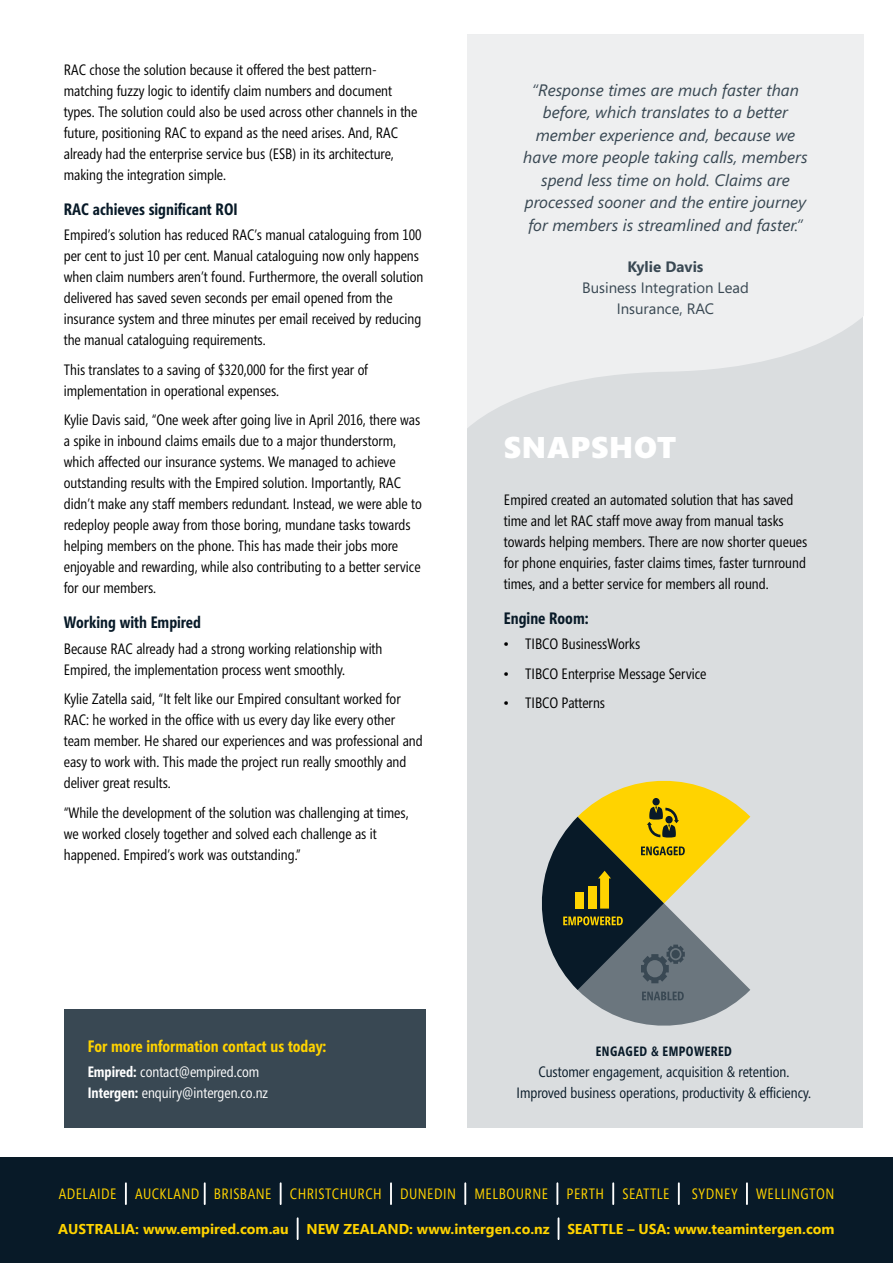
<style>
.page{position:relative;width:893px;height:1263px;background:#fff}
.page>*{position:absolute;margin:0;border:0;box-sizing:border-box;transform-origin:0 0}
.t1{font:900 30px "Segoe";letter-spacing:.03em;color:#fff}
.t2{font:italic 16.5px/22.5px "Segoe";color:#394853;text-align:center}
.t3{font:700 16.5px "Segoe Condensed";color:#081a28}
.t4{font:700 16.5px "Segoe Condensed";color:#ffd300}
.t5{font:15px/21px "Segoe Condensed";color:#000}
.t6{font:15px/21px "Segoe Condensed";color:#081a28;text-align:center}
.t7{font:15px "Segoe Condensed";letter-spacing:.03em;color:#ffd300}
.t8{font:15px/21px "Segoe Condensed";color:#fff}
.t9{font:15px/21px "Segoe";color:#394853;text-align:center}
.t10{font:700 15px "Segoe";color:#394853}
.t11{font:700 14.25px "Segoe";color:#ffd300}
.t12{font:700 13.5px "Segoe Condensed";letter-spacing:.03em;color:#081a28}
.s1{font-weight:700}
</style>
<div class="page">
<div style="left:468px;top:34px;width:395px;height:1094px;background:#dadddf"></div>
<svg style="left:468px;top:34px;width:395px;height:393px;background:#ebeced"></svg>
<div style="left:0;top:1158px;width:893px;height:105px;background:#081a28"></div>
<hr style="left:125px;top:1183px;width:2px;height:21px;background:#fff">
<hr style="left:204px;top:1183px;width:2px;height:21px;background:#fff">
<hr style="left:280px;top:1183px;width:2px;height:21px;background:#fff">
<hr style="left:390px;top:1183px;width:2px;height:21px;background:#fff">
<hr style="left:464px;top:1183px;width:2px;height:21px;background:#fff">
<hr style="left:556px;top:1183px;width:2px;height:21px;background:#fff">
<hr style="left:612px;top:1183px;width:2px;height:21px;background:#fff">
<hr style="left:678px;top:1183px;width:2px;height:21px;background:#fff">
<hr style="left:746px;top:1183px;width:2px;height:21px;background:#fff">
<hr style="left:297px;top:1218px;width:2px;height:21px;background:#fff">
<svg style="left:558px;top:1218px;width:1px;height:21px"></svg>
<div style="left:64px;top:1010px;width:361px;height:118px;background:#394853"></div>
<svg style="left:542px;top:780px;width:208px;height:246px"></svg>
<p class="t5" style="left:64px;top:59px;width:355px">RAC chose the solution because it offered the best pattern&shy;matching fuzzy logic to identify claim numbers and document types. The solution could also be used across other channels in the future, positioning RAC to expand as the need arises. And, RAC already had the enterprise service bus (ESB) in its architecture, making the integration simple.</p>
<p class="t3" style="left:64px;top:199px;width:175px">RAC achieves significant ROI</p>
<p class="t5" style="left:64px;top:225px;width:361px">Empired’s solution has reduced RAC’s manual cataloguing from 100 per cent to just 10 per cent. Manual cataloguing now only happens when claim numbers aren’t found. Furthermore, the overall solution delivered has saved seven seconds per email opened from the insurance system and three minutes per email received by reducing the manual cataloguing requirements.</p>
<p class="t5" style="left:64px;top:359px;width:306px">This translates to a saving of $320,000 for the first year of implementation in operational expenses.</p>
<p class="t5" style="left:64px;top:410px;width:360px">Kylie Davis said, “One week after going live in April 2016, there was a spike in inbound claims emails due to a major thunderstorm, which affected our insurance systems. We managed to achieve outstanding results with the Empired solution. Importantly, RAC didn’t make any staff members redundant. Instead, we were able to redeploy people away from those boring, mundane tasks towards helping members on the phone. This has made their jobs more enjoyable and rewarding, while also contributing to a better service for our members.</p>
<p class="t3" style="left:64px;top:612px;width:139px">Working with Empired</p>
<p class="t5" style="left:64px;top:638px;width:320px">Because RAC already had a strong working relationship with<br>Empired, the implementation process went smoothly.</p>
<p class="t5" style="left:64px;top:688px;width:360px">Kylie Zatella said, “It felt like our Empired consultant worked for RAC: he worked in the office with us every day like every other team member. He shared our experiences and was professional and easy to work with. This made the project run really smoothly and deliver great results.</p>
<p class="t5" style="left:64px;top:802px;width:346px">“While the development of the solution was challenging at times, we worked closely together and solved each challenge as it happened. Empired’s work was outstanding.”</p>
<p class="t4" style="left:88px;top:1036px;width:240px">For more information contact us today:</p>
<p class="t8" style="left:88px;top:1061px;width:182px"><span class="s1">Empired:</span> contact@empired.com<br><span class="s1">Intergen:</span> enquiry@intergen.co.nz</p>
<p class="t2" style="left:523px;top:78px;width:286px">“Response times are much faster than before, which translates to a better member experience and, because we have more people taking calls, members spend less time on hold. Claims are processed sooner and the entire journey for members is streamlined and faster.”</p>
<p class="t10" style="left:627px;top:256px;width:78px">Kylie Davis</p>
<p class="t9" style="left:582px;top:276px;width:168px">Business Integration Lead<br>Insurance, RAC</p>
<h1 class="t1" style="left:504px;top:427px;width:174px">SNAPSHOT</h1>
<p class="t5" style="left:504px;top:489px;width:305px">Empired created an automated solution that has saved time and let RAC staff move away from manual tasks towards helping members. There are now shorter queues for phone enquiries, faster claims times, faster turnround times, and a better service for members all round.</p>
<p class="t3" style="left:504px;top:608px;width:86px">Engine Room:</p>
<p class="t5" style="left:504px;top:633px;width:138px">• TIBCO BusinessWorks</p>
<p class="t5" style="left:504px;top:663px;width:204px">• TIBCO Enterprise Message Service</p>
<p class="t5" style="left:504px;top:693px;width:103px">• TIBCO Patterns</p>
<p class="t12" style="left:596px;top:1043px;width:137px">ENGAGED &amp; EMPOWERED</p>
<p class="t6" style="left:516px;top:1061px;width:296px">Customer engagement, acquisition &amp; retention.<br>Improved business operations, productivity &amp; efficiency.</p>
<p class="t7" style="left:59px;top:1185px;width:612px">ADELAIDE AUCKLAND BRISBANE CHRISTCHURCH DUNEDIN MELBOURNE PERTH SEATTLE</p>
<p class="t7" style="left:692px;top:1185px;width:144px">SYDNEY WELLINGTON</p>
<p class="t11" style="left:58px;top:1219px;width:778px">AUSTRALIA: www.empired.com.au NEW ZEALAND: www.intergen.co.nz SEATTLE – USA: www.teamintergen.com</p>
</div>
